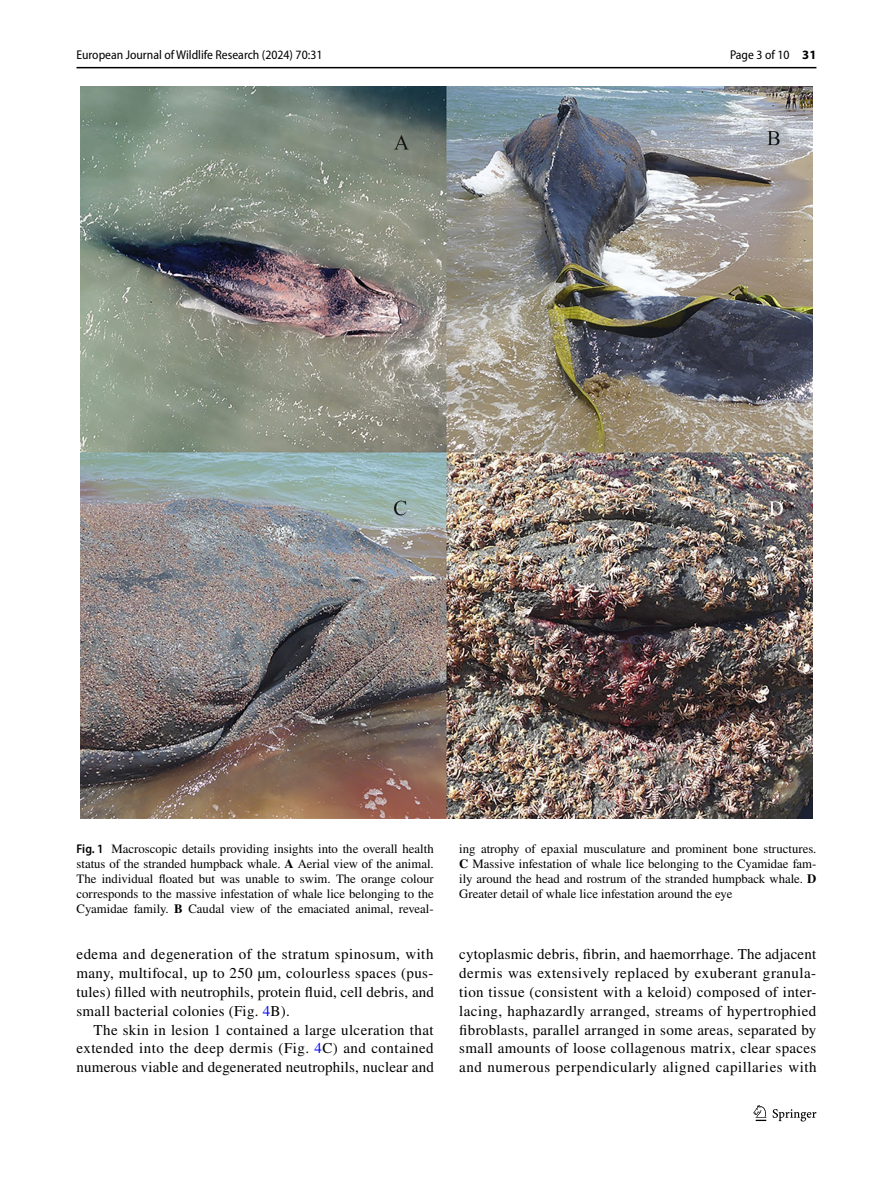
<style>
.page{position:relative;width:893px;height:1187px;background:#fff}
.page>*{position:absolute;margin:0;border:0;box-sizing:border-box;transform-origin:0 0}
.t1{font:15px/18.8px "STIX";letter-spacing:.02em;color:#000;text-align:justify}
.t2{font:12.75px/15px "STIX";color:#000;text-align:justify}
.t3{font:semi-condensed 12.75px "Myriad Pro";color:#000}
.s1{font-weight:700;font-stretch:normal}
.s2{font-family:"Myriad Pro";font-weight:600;font-stretch:semi-condensed}
.s3{font-weight:700}
.s4{color:#00f}
</style>
<div class="page">
<hr style="left:77px;top:67px;width:739px;height:1px;background:#000">
<svg style="left:753px;top:1105px;width:13px;height:15px"></svg>
<svg style="left:773px;top:1109px;width:43px;height:12px"></svg>
<img style="left:81px;top:87px;width:731px;height:731px">
<p class="t3" style="left:77px;top:48px;width:247px">European Journal of Wildlife Research (2024) 70:31</p>
<p class="t3" style="left:730px;top:48px;width:88px">Page 3 of 10 <span class="s1">31</span></p>
<p class="t2" style="left:77px;top:842px;width:359px"><span class="s2">Fig. 1</span> Macroscopic details providing insights into the overall health status of the stranded humpback whale. <span class="s3">A</span> Aerial view of the animal.<br>The individual floated but was unable to swim. The orange colour corresponds to the massive infestation of whale lice belonging to the Cyamidae family. <span class="s3">B</span> Caudal view of the emaciated animal, reveal-</p>
<p class="t2" style="left:459px;top:842px;width:359px">ing atrophy of epaxial musculature and prominent bone structures.<br><span class="s3">C</span> Massive infestation of whale lice belonging to the Cyamidae fam&shy;ily around the head and rostrum of the stranded humpback whale. <span class="s3">D </span>Greater detail of whale lice infestation around the eye</p>
<p class="t1" style="left:77px;top:946px;width:359px">edema and degeneration of the stratum spinosum, with many, multifocal, up to 250 µm, colourless spaces (pus&shy;tules) filled with neutrophils, protein fluid, cell debris, and small bacterial colonies (Fig. <span class="s4">4</span>B).</p>
<p class="t1" style="left:77px;top:1021px;width:359px;text-indent:17px">The skin in lesion 1 contained a large ulceration that extended into the deep dermis (Fig. <span class="s4">4</span>C) and contained numerous viable and degenerated neutrophils, nuclear and</p>
<p class="t1" style="left:459px;top:946px;width:359px">cytoplasmic debris, fibrin, and haemorrhage. The adjacent dermis was extensively replaced by exuberant granula&shy;tion tissue (consistent with a keloid) composed of inter&shy;lacing, haphazardly arranged, streams of hypertrophied fibroblasts, parallel arranged in some areas, separated by small amounts of loose collagenous matrix, clear spaces and numerous perpendicularly aligned capillaries with</p>
</div>
